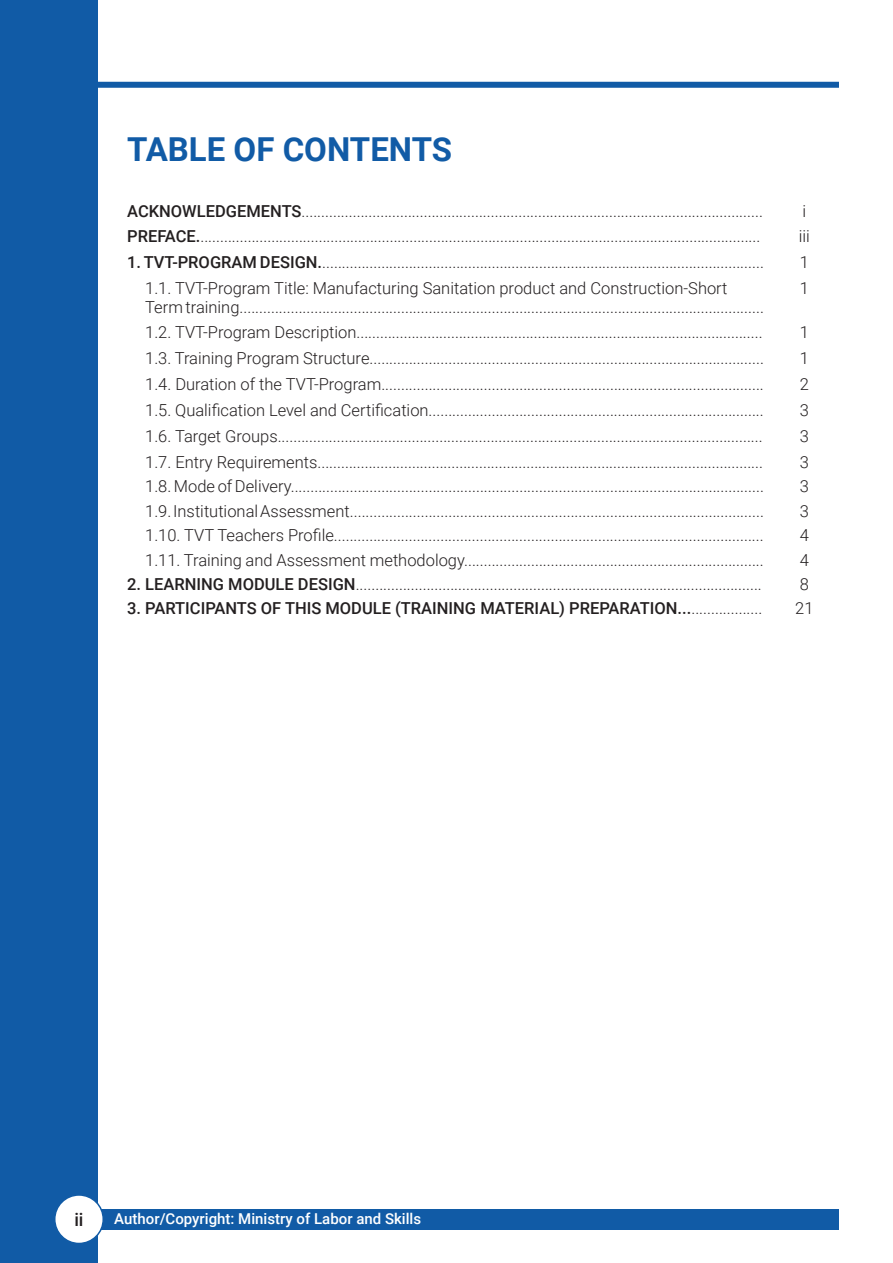
<style>
.page{position:relative;width:893px;height:1263px;background:#fff}
.page>*{position:absolute;margin:0;border:0;box-sizing:border-box;transform-origin:0 0}
.t1{font:700 33px "Roboto";color:#115ba6}
.t2{font:500 18px "Roboto";color:#231f20}
.t3{font:300 16.5px/19.8px "Roboto";color:#231f20}
.t4{font:500 16.5px "Roboto";color:#231f20}
.t5{font:500 15px "Roboto";color:#fff}
.s1{font-weight:500}
.s2{font-weight:300}
</style>
<div class="page">
<div style="left:95px;top:1209px;width:744px;height:21px;background:#115ba6"></div>
<div style="left:0;top:82px;width:839px;height:6px;background:#115ba6"></div>
<div style="left:0;top:0;width:97px;height:1263px;background:#115ba6"></div>
<div style="left:55px;top:1195px;width:48px;height:48px;background:#fff;border-radius:50%"></div>
<div style="left:54px;top:1194px;width:50px;height:50px;border:2px solid #115ba6;border-radius:50%"></div>
<p class="t1" style="left:127px;top:126px;width:326px">TABLE OF CONTENTS</p>
<p class="t3" style="left:127px;top:201px;width:637px"><span class="s1">ACKNOWLEDGEMENTS</span>.....................................................................................................................</p>
<p class="t3" style="left:802px;top:201px;width:5px">i</p>
<p class="t3" style="left:127px;top:225px;width:635px"><span class="s1">PREFACE.</span>..............................................................................................................................................</p>
<p class="t3" style="left:799px;top:225px;width:13px">iii</p>
<p class="t3" style="left:127px;top:251px;width:638px"><span class="s1">1. TVT-PROGRAM DESIGN.</span>................................................................................................................</p>
<p class="t3" style="left:800px;top:251px;width:11px">1</p>
<p class="t3" style="left:145px;top:277px;width:620px">1.1. TVT-Program Title: Manufacturing Sanitation product and Construction-Short<br>Term training.....................................................................................................................................</p>
<p class="t3" style="left:800px;top:277px;width:11px">1</p>
<p class="t3" style="left:145px;top:321px;width:619px">1.2. TVT-Program Description.......................................................................................................</p>
<p class="t3" style="left:800px;top:321px;width:11px">1</p>
<p class="t3" style="left:145px;top:347px;width:620px">1.3. Training Program Structure....................................................................................................</p>
<p class="t3" style="left:800px;top:347px;width:11px">1</p>
<p class="t3" style="left:145px;top:373px;width:620px">1.4. Duration of the TVT-Program.................................................................................................</p>
<p class="t3" style="left:800px;top:373px;width:11px">2</p>
<p class="t3" style="left:145px;top:399px;width:620px">1.5. Qualification Level and Certification.....................................................................................</p>
<p class="t3" style="left:800px;top:399px;width:11px">3</p>
<p class="t3" style="left:145px;top:425px;width:619px">1.6. Target Groups...........................................................................................................................</p>
<p class="t3" style="left:800px;top:425px;width:11px">3</p>
<p class="t3" style="left:145px;top:452px;width:619px">1.7. Entry Requirements.................................................................................................................</p>
<p class="t3" style="left:800px;top:452px;width:11px">3</p>
<p class="t3" style="left:145px;top:476px;width:620px">1.8. Mode of Delivery........................................................................................................................</p>
<p class="t3" style="left:800px;top:476px;width:11px">3</p>
<p class="t3" style="left:145px;top:500px;width:620px">1.9. Institutional Assessment.........................................................................................................</p>
<p class="t3" style="left:800px;top:500px;width:11px">3</p>
<p class="t3" style="left:145px;top:525px;width:620px">1.10. TVT Teachers Profile.............................................................................................................</p>
<p class="t3" style="left:800px;top:525px;width:11px">4</p>
<p class="t3" style="left:145px;top:549px;width:620px">1.11. Training and Assessment methodology............................................................................</p>
<p class="t3" style="left:800px;top:549px;width:11px">4</p>
<p class="t3" style="left:127px;top:573px;width:636px"><span class="s1">2. LEARNING MODULE DESIGN</span>.......................................................................................................</p>
<p class="t3" style="left:800px;top:573px;width:11px">8</p>
<p class="t4" style="left:127px;top:597px;width:637px">3. PARTICIPANTS OF THIS MODULE (TRAINING MATERIAL) PREPARATION...<span class="s2">..................</span></p>
<p class="t3" style="left:795px;top:598px;width:20px">21</p>
<p class="t2" style="left:74px;top:1207px;width:11px">ii</p>
<p class="t5" style="left:114px;top:1208px;width:308px">Author/Copyright: Ministry of Labor and Skills</p>
</div>
